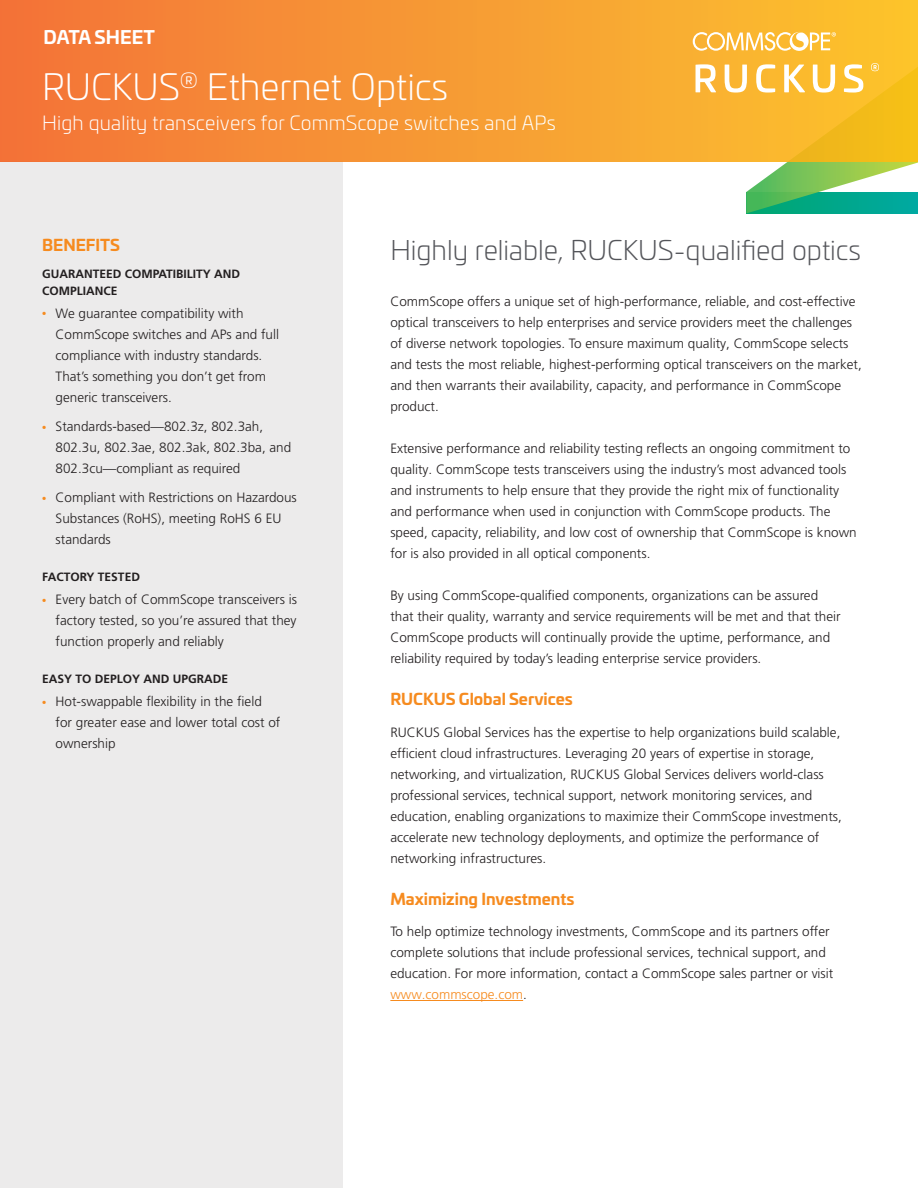
<style>
.page{position:relative;width:918px;height:1188px;background:#fff}
.page>*{position:absolute;margin:0;border:0;box-sizing:border-box;transform-origin:0 0}
.Document_Title__AP_R{font:300 36px "Univia Pro";color:#fff}
.Main_Headline_18pt{font:300 27px "Univia Pro";color:#54555a}
.Header_1{font:300 19.5px "Univia Pro";letter-spacing:.01em;color:#fff}
.Header_1-2{font:700 18px "Univia Pro";color:#fff}
.Subhead_10_5pt_upper{font:700 15.75px "Univia Pro";color:#f68b1f}
.Body_text_9pt{font:300 13.5px/21px "Frutiger LT Pro";color:#231f20}
.Sidebar_Subtitle__ru{font:700 12px/16.5px "Frutiger LT Pro";color:#231f20}
.s1{color:#f68b1f}
</style>
<div class="page">
<div style="left:0;top:162px;width:342px;height:1026px;background:#ecebeb"></div>
<hr style="left:390px;top:1000px;width:133px;height:1px;background:#f68b1f">
<div style="left:0;top:0;width:918px;height:162px;background:linear-gradient(to right,#f3723a,#fcc42d)"></div>
<svg style="left:696px;top:64px;width:20px;height:28px"></svg>
<svg style="left:725px;top:60px;width:193px;height:153px;background:#d0c457"></svg>
<svg style="left:693px;top:32px;width:143px;height:19px"></svg>
<p class="Header_1-2" style="left:44px;top:23px;width:113px">DATA SHEET</p>
<p class="Document_Title__AP_R" style="left:42px;top:61px;width:408px">RUCKUS<sup>®</sup> Ethernet Optics</p>
<p class="Header_1" style="left:42px;top:109px;width:515px">High quality transceivers for CommScope switches and APs</p>
<p class="Subhead_10_5pt_upper" style="left:42px;top:233px;width:79px">BENEFITS</p>
<p class="Sidebar_Subtitle__ru" style="left:42px;top:266px;width:200px">GUARANTEED COMPATIBILITY AND<br>COMPLIANCE</p>
<p class="Body_text_9pt" style="left:56px;top:303px;width:225px;text-indent:-14px"><span class="s1">•</span> We guarantee compatibility with CommScope switches and APs and full compliance with industry standards.<br>That’s something you don’t get from generic transceivers.</p>
<p class="Body_text_9pt" style="left:56px;top:416px;width:237px;text-indent:-14px"><span class="s1">•</span> Standards-based—802.3z, 802.3ah,<br>802.3u, 802.3ae, 802.3ak, 802.3ba, and<br>802.3cu—compliant as required</p>
<p class="Body_text_9pt" style="left:56px;top:487px;width:243px;text-indent:-14px"><span class="s1">•</span> Compliant with Restrictions on Hazardous<br>Substances (RoHS), meeting RoHS 6 EU standards</p>
<p class="Sidebar_Subtitle__ru" style="left:42px;top:569px;width:99px">FACTORY TESTED</p>
<p class="Body_text_9pt" style="left:56px;top:589px;width:243px;text-align:justify;text-indent:-14px"><span class="s1">•</span> Every batch of CommScope transceivers is factory tested, so you’re assured that they function properly and reliably</p>
<p class="Sidebar_Subtitle__ru" style="left:42px;top:671px;width:188px">EASY TO DEPLOY AND UPGRADE</p>
<p class="Body_text_9pt" style="left:56px;top:691px;width:226px;text-indent:-14px"><span class="s1">•</span> Hot-swappable flexibility in the field for greater ease and lower total cost of ownership</p>
<p class="Main_Headline_18pt" style="left:390px;top:231px;width:472px">Highly reliable, RUCKUS-qualified optics</p>
<p class="Body_text_9pt" style="left:390px;top:291px;width:473px">CommScope offers a unique set of high-performance, reliable, and cost-effective optical transceivers to help enterprises and service providers meet the challenges of diverse network topologies. To ensure maximum quality, CommScope selects and tests the most reliable, highest-performing optical transceivers on the market, and then warrants their availability, capacity, and performance in CommScope product.</p>
<p class="Body_text_9pt" style="left:390px;top:438px;width:468px">Extensive performance and reliability testing reflects an ongoing commitment to quality. CommScope tests transceivers using the industry’s most advanced tools and instruments to help ensure that they provide the right mix of functionality and performance when used in conjunction with CommScope products. The speed, capacity, reliability, and low cost of ownership that CommScope is known for is also provided in all optical components.</p>
<p class="Body_text_9pt" style="left:390px;top:585px;width:452px">By using CommScope-qualified components, organizations can be assured that their quality, warranty and service requirements will be met and that their CommScope products will continually provide the uptime, performance, and reliability required by today’s leading enterprise service providers.</p>
<p class="Subhead_10_5pt_upper" style="left:390px;top:686px;width:184px">RUCKUS Global Services</p>
<p class="Body_text_9pt" style="left:390px;top:721px;width:453px">RUCKUS Global Services has the expertise to help organizations build scalable, efficient cloud infrastructures. Leveraging 20 years of expertise in storage, networking, and virtualization, RUCKUS Global Services delivers world-class professional services, technical support, network monitoring services, and education, enabling organizations to maximize their CommScope investments, accelerate new technology deployments, and optimize the performance of networking infrastructures.</p>
<p class="Subhead_10_5pt_upper" style="left:390px;top:886px;width:186px">Maximizing Investments</p>
<p class="Body_text_9pt" style="left:390px;top:921px;width:445px">To help optimize technology investments, CommScope and its partners offer complete solutions that include professional services, technical support, and education. For more information, contact a CommScope sales partner or visit <span class="s1">www.commscope.com</span>.</p>
</div>
